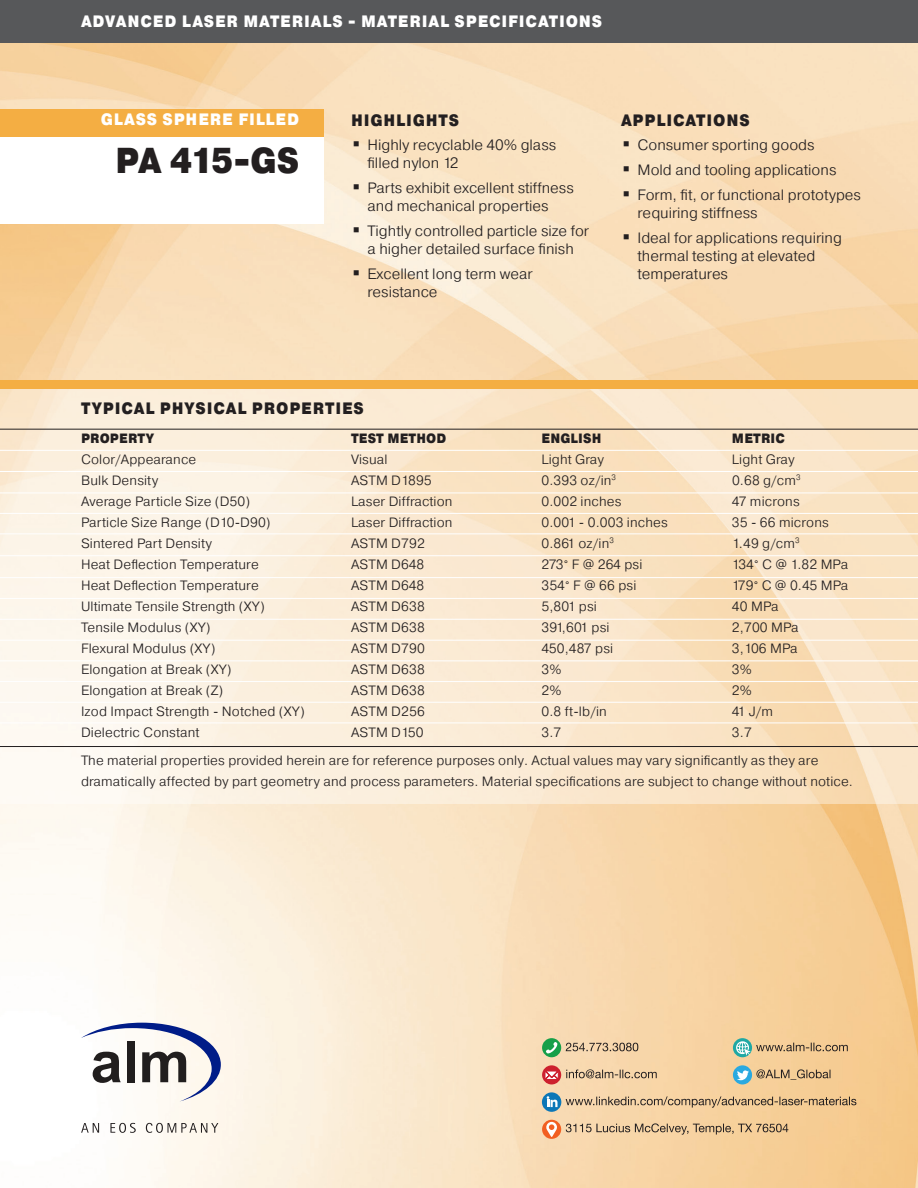
<style>
.page{position:relative;width:918px;height:1188px;background:#fff}
.page>*{position:absolute;margin:0;border:0;box-sizing:border-box;transform-origin:0 0}
.t1{font:900 36px "Pragmatica Cond";letter-spacing:-.05em;color:#231f20}
.t2{font:900 16.5px "Pragmatica Cond";letter-spacing:.05em;color:#fff}
.t3{font:900 16.5px "Pragmatica Cond";letter-spacing:.05em;color:#231f20}
.t4{font:300 15px/18px "Pragmatica";color:#231f20}
.Paragraph_Style_2{font:300 13.5px/21px "Pragmatica";letter-spacing:.01em;color:#231f20}
.Paragraph_Style_2-2{font:900 13.5px "Pragmatica Cond";letter-spacing:.01em;color:#231f20}
.s1{font-family:"Rotis San Ser T Ligh";font-weight:400}
</style>
<div class="page">
<img style="left:0;top:43px;width:918px;height:1145px">
<svg style="left:0;top:389px;width:918px;height:415px;background:#fae9d3"></svg>
<div style="left:0;top:0;width:918px;height:43px;background:#57585a"></div>
<hr style="left:0;top:429px;width:918px;height:1px;background:#231f20">
<hr style="left:0;top:746px;width:918px;height:1px;background:#231f20">
<hr style="left:0;top:450px;width:918px;height:1px;background:#fff">
<hr style="left:0;top:471px;width:918px;height:1px;background:#fff">
<hr style="left:0;top:493px;width:918px;height:1px;background:#fff">
<hr style="left:0;top:513px;width:918px;height:1px;background:#fff">
<hr style="left:0;top:533px;width:918px;height:1px;background:#fff">
<hr style="left:0;top:598px;width:918px;height:1px;background:#fff">
<hr style="left:0;top:640px;width:918px;height:1px;background:#fff">
<hr style="left:0;top:661px;width:918px;height:1px;background:#fff">
<hr style="left:0;top:681px;width:918px;height:1px;background:#fff">
<hr style="left:0;top:702px;width:918px;height:1px;background:#fff">
<hr style="left:0;top:723px;width:918px;height:1px;background:#fff">
<hr style="left:0;top:619px;width:918px;height:1px;background:#fff">
<hr style="left:0;top:577px;width:918px;height:1px;background:#fff">
<hr style="left:0;top:555px;width:918px;height:1px;background:#fff">
<div style="left:0;top:126px;width:324px;height:98px;background:#fff"></div>
<div style="left:0;top:109px;width:324px;height:28px;background:#f4ae43"></div>
<div style="left:0;top:380px;width:918px;height:9px;background:#f4ae43"></div>
<svg style="left:81px;top:1023px;width:140px;height:79px"></svg>
<svg style="left:81px;top:1123px;width:137px;height:10px"></svg>
<svg style="left:566px;top:1123px;width:222px;height:12px;background:#ccaf88"></svg>
<svg style="left:566px;top:1096px;width:290px;height:12px;background:#caac84"></svg>
<svg style="left:733px;top:1065px;width:19px;height:19px"></svg>
<svg style="left:566px;top:1069px;width:265px;height:11px;background:#ceb793"></svg>
<svg style="left:733px;top:1038px;width:19px;height:19px"></svg>
<svg style="left:566px;top:1041px;width:282px;height:15px;background:#dac197"></svg>
<svg style="left:542px;top:1038px;width:19px;height:19px"></svg>
<svg style="left:545px;top:1041px;width:13px;height:13px"></svg>
<svg style="left:542px;top:1120px;width:19px;height:19px"></svg>
<svg style="left:546px;top:1122px;width:11px;height:15px"></svg>
<div style="left:542px;top:1065px;width:19px;height:19px;background:#cd202e;border-radius:50%"></div>
<svg style="left:545px;top:1071px;width:14px;height:8px"></svg>
<svg style="left:542px;top:1092px;width:19px;height:20px"></svg>
<svg style="left:547px;top:1096px;width:11px;height:11px"></svg>
<p class="t2" style="left:81px;top:11px;width:523px">ADVANCED LASER MATERIALS - MATERIAL SPECIFICATIONS</p>
<p class="t2" style="left:101px;top:109px;width:200px">GLASS SPHERE FILLED</p>
<p class="t1" style="left:115px;top:137px;width:185px">PA 415-GS</p>
<p class="t3" style="left:351px;top:109px;width:110px">HIGHLIGHTS</p>
<p class="t4" style="left:368px;top:136px;width:190px;text-indent:-15px">▪ Highly recyclable 40% glass filled nylon 12</p>
<p class="t4" style="left:368px;top:179px;width:208px;text-indent:-15px">▪ Parts exhibit excellent stiffness and mechanical properties</p>
<p class="t4" style="left:352px;top:221px;width:238px;text-align:center">▪ Tightly controlled particle size for a higher detailed surface finish</p>
<p class="t4" style="left:368px;top:264px;width:167px;text-indent:-15px">▪ Excellent long term wear resistance</p>
<p class="t3" style="left:621px;top:109px;width:130px">APPLICATIONS</p>
<p class="t4" style="left:622px;top:136px;width:194px">▪ Consumer sporting goods</p>
<p class="t4" style="left:622px;top:161px;width:215px">▪ Mold and tooling applications</p>
<p class="t4" style="left:638px;top:185px;width:225px;text-indent:-15px">▪ Form, fit, or functional prototypes requiring stiffness</p>
<p class="t4" style="left:638px;top:228px;width:206px;text-indent:-15px">▪ Ideal for applications requiring thermal testing at elevated temperatures</p>
<p class="t3" style="left:81px;top:398px;width:284px">TYPICAL PHYSICAL PROPERTIES</p>
<p class="Paragraph_Style_2-2" style="left:81px;top:429px;width:75px">PROPERTY</p>
<p class="Paragraph_Style_2-2" style="left:351px;top:429px;width:97px">TEST METHOD</p>
<p class="Paragraph_Style_2-2" style="left:541px;top:429px;width:61px">ENGLISH</p>
<p class="Paragraph_Style_2-2" style="left:732px;top:429px;width:54px">METRIC</p>
<p class="Paragraph_Style_2" style="left:81px;top:448px;width:117px">Color/Appearance</p>
<p class="Paragraph_Style_2" style="left:351px;top:448px;width:38px">Visual</p>
<p class="Paragraph_Style_2" style="left:541px;top:448px;width:64px">Light Gray</p>
<p class="Paragraph_Style_2" style="left:732px;top:448px;width:64px">Light Gray</p>
<p class="Paragraph_Style_2" style="left:81px;top:469px;width:79px">Bulk Density</p>
<p class="Paragraph_Style_2" style="left:351px;top:469px;width:82px">ASTM D1895</p>
<p class="Paragraph_Style_2" style="left:541px;top:469px;width:76px">0.393 oz/in<sup>3</sup></p>
<p class="Paragraph_Style_2" style="left:732px;top:469px;width:70px">0.68 g/cm<sup>3</sup></p>
<p class="Paragraph_Style_2" style="left:81px;top:490px;width:171px">Average Particle Size (D50)</p>
<p class="Paragraph_Style_2" style="left:351px;top:490px;width:103px">Laser Diffraction</p>
<p class="Paragraph_Style_2" style="left:541px;top:490px;width:81px">0.002 inches</p>
<p class="Paragraph_Style_2" style="left:732px;top:490px;width:69px">47 microns</p>
<p class="Paragraph_Style_2" style="left:81px;top:511px;width:191px">Particle Size Range (D10-D90)</p>
<p class="Paragraph_Style_2" style="left:351px;top:511px;width:103px">Laser Diffraction</p>
<p class="Paragraph_Style_2" style="left:541px;top:511px;width:128px">0.001 - 0.003 inches</p>
<p class="Paragraph_Style_2" style="left:732px;top:511px;width:98px">35 - 66 microns</p>
<p class="Paragraph_Style_2" style="left:81px;top:532px;width:133px">Sintered Part Density</p>
<p class="Paragraph_Style_2" style="left:351px;top:532px;width:75px">ASTM D792</p>
<p class="Paragraph_Style_2" style="left:541px;top:532px;width:74px">0.861 oz/in<sup>3</sup></p>
<p class="Paragraph_Style_2" style="left:732px;top:532px;width:69px">1.49 g/cm<sup>3</sup></p>
<p class="Paragraph_Style_2" style="left:81px;top:553px;width:179px">Heat Deflection Temperature</p>
<p class="Paragraph_Style_2" style="left:351px;top:553px;width:75px">ASTM D648</p>
<p class="Paragraph_Style_2" style="left:541px;top:553px;width:102px">273<span class="s1">°</span> F @ 264 psi</p>
<p class="Paragraph_Style_2" style="left:732px;top:553px;width:118px">134<span class="s1">°</span> C @ 1.82 MPa</p>
<p class="Paragraph_Style_2" style="left:81px;top:574px;width:179px">Heat Deflection Temperature</p>
<p class="Paragraph_Style_2" style="left:351px;top:574px;width:75px">ASTM D648</p>
<p class="Paragraph_Style_2" style="left:541px;top:574px;width:96px">354<span class="s1">°</span> F @ 66 psi</p>
<p class="Paragraph_Style_2" style="left:732px;top:574px;width:118px">179<span class="s1">°</span> C @ 0.45 MPa</p>
<p class="Paragraph_Style_2" style="left:81px;top:595px;width:185px">Ultimate Tensile Strength (XY)</p>
<p class="Paragraph_Style_2" style="left:351px;top:595px;width:75px">ASTM D638</p>
<p class="Paragraph_Style_2" style="left:541px;top:595px;width:57px">5,801 psi</p>
<p class="Paragraph_Style_2" style="left:732px;top:595px;width:48px">40 MPa</p>
<p class="Paragraph_Style_2" style="left:81px;top:616px;width:131px">Tensile Modulus (XY)</p>
<p class="Paragraph_Style_2" style="left:351px;top:616px;width:75px">ASTM D638</p>
<p class="Paragraph_Style_2" style="left:541px;top:616px;width:69px">391,601 psi</p>
<p class="Paragraph_Style_2" style="left:732px;top:616px;width:68px">2,700 MPa</p>
<p class="Paragraph_Style_2" style="left:81px;top:637px;width:136px">Flexural Modulus (XY)</p>
<p class="Paragraph_Style_2" style="left:351px;top:637px;width:75px">ASTM D790</p>
<p class="Paragraph_Style_2" style="left:541px;top:637px;width:73px">450,487 psi</p>
<p class="Paragraph_Style_2" style="left:732px;top:637px;width:67px">3,106 MPa</p>
<p class="Paragraph_Style_2" style="left:81px;top:658px;width:152px">Elongation at Break (XY)</p>
<p class="Paragraph_Style_2" style="left:351px;top:658px;width:75px">ASTM D638</p>
<p class="Paragraph_Style_2" style="left:541px;top:658px;width:21px">3%</p>
<p class="Paragraph_Style_2" style="left:732px;top:658px;width:21px">3%</p>
<p class="Paragraph_Style_2" style="left:81px;top:679px;width:144px">Elongation at Break (Z)</p>
<p class="Paragraph_Style_2" style="left:351px;top:679px;width:75px">ASTM D638</p>
<p class="Paragraph_Style_2" style="left:541px;top:679px;width:21px">2%</p>
<p class="Paragraph_Style_2" style="left:732px;top:679px;width:21px">2%</p>
<p class="Paragraph_Style_2" style="left:81px;top:700px;width:225px">Izod Impact Strength - Notched (XY)</p>
<p class="Paragraph_Style_2" style="left:351px;top:700px;width:75px">ASTM D256</p>
<p class="Paragraph_Style_2" style="left:541px;top:700px;width:67px">0.8 ft-lb/in</p>
<p class="Paragraph_Style_2" style="left:732px;top:700px;width:43px">41 J/m</p>
<p class="Paragraph_Style_2" style="left:81px;top:721px;width:120px">Dielectric Constant</p>
<p class="Paragraph_Style_2" style="left:351px;top:721px;width:74px">ASTM D150</p>
<p class="Paragraph_Style_2" style="left:541px;top:721px;width:21px">3.7</p>
<p class="Paragraph_Style_2" style="left:732px;top:721px;width:21px">3.7</p>
<p class="Paragraph_Style_2" style="left:81px;top:750px;width:773px">The material properties provided herein are for reference purposes only. Actual values may vary significantly as they are dramatically affected by part geometry and process parameters. Material specifications are subject to change without notice.</p>
</div>
